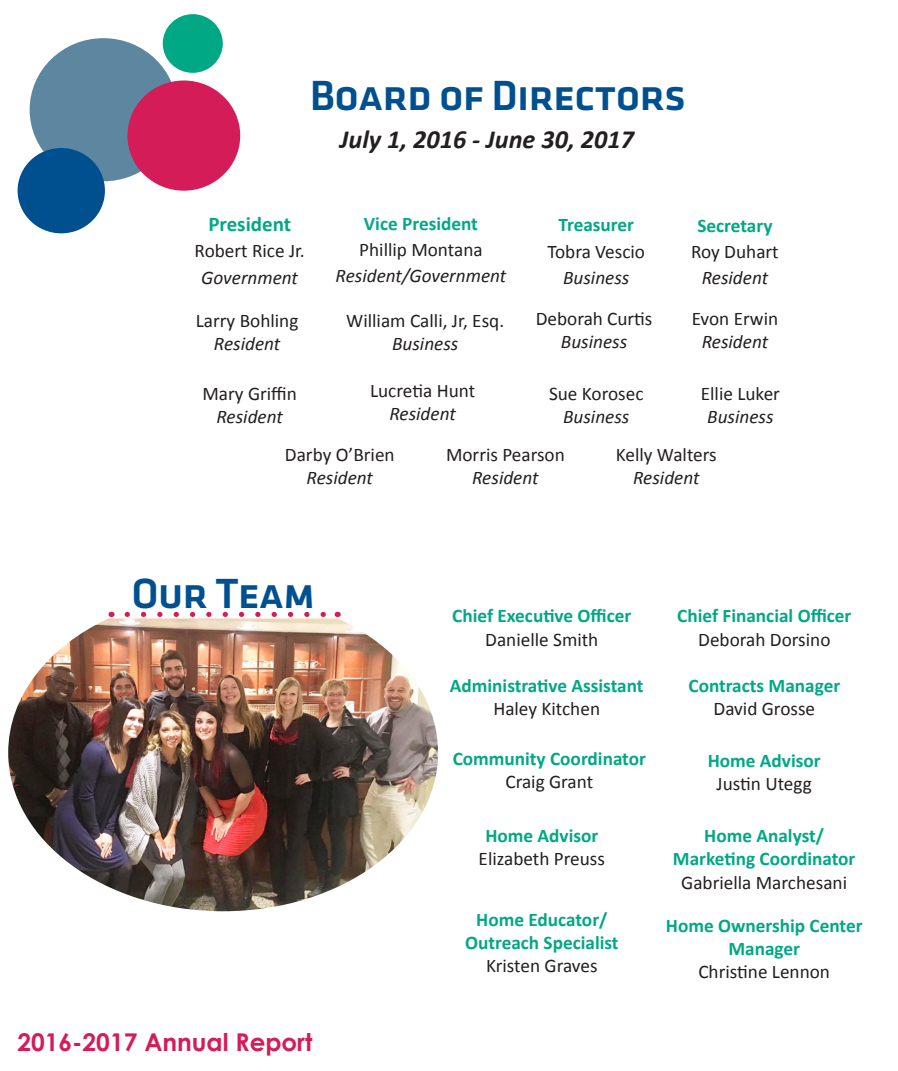
<style>
.page{position:relative;width:898px;height:1071px;background:#fff}
.page>*{position:absolute;margin:0;border:0;box-sizing:border-box;transform-origin:0 0}
.t1{font:43.75px "Klavika Med Caps SC";letter-spacing:-.025em;color:#005090}
.t2{font:italic 700 26.25px "Calibri";color:#231f20}
.t3{font:700 24.5px "Century Gothic";color:#d41c58}
.t4{font:700 21px "Calibri";color:#00a885}
.t5{font:700 19.25px/23.1px "Calibri";color:#00a885;text-align:center}
.t6{font:19.25px/23.1px "Calibri";color:#231f20;text-align:center}
.t7{font:italic 19.25px/26.2px "Calibri";color:#231f20;text-align:center}
.s1{font-style:italic}
.s2{font-weight:700;font-style:normal;color:#00a885}
.s3{font-style:normal}
.s4{font-weight:700;color:#00a885}
.s5{font-weight:400;color:#231f20}
.s6{font-weight:400;font-style:italic;color:#231f20}
</style>
<div class="page">
<div style="left:30px;top:38px;width:147px;height:143px;background:#5d87a1;border-radius:50%"></div>
<div style="left:127px;top:80px;width:113px;height:111px;background:#d41c58;border-radius:50%"></div>
<div style="left:163px;top:14px;width:60px;height:59px;background:#00a885;border-radius:50%"></div>
<div style="left:18px;top:148px;width:87px;height:85px;background:#005090;border-radius:50%"></div>
<img style="left:8px;top:619px;width:430px;height:292px">
<svg style="left:127px;top:612px;width:199px;height:5px"></svg>
<p class="t1" style="left:310px;top:72px;width:377px">Board of Directors</p>
<p class="t2" style="left:340px;top:123px;width:296px">July 1, 2016 - June 30, 2017</p>
<p class="t4" style="left:208px;top:211px;width:84px">President</p>
<p class="t6" style="left:195px;top:238px;width:112px;line-height:26.2px">Robert Rice Jr.<br><span class="s1">Government</span></p>
<p class="t7" style="left:336px;top:210px;width:172px"><span class="s2">Vice President<br></span><span class="s3">Phillip Montana<br></span>Resident/Government</p>
<p class="t6" style="left:547px;top:212px;width:99px;line-height:26.2px"><span class="s4">Treasurer<br></span>Tobra Vescio<br><span class="s1">Business</span></p>
<p class="t5" style="left:691px;top:212px;width:89px;line-height:26.2px">Secretary<br><span class="s5">Roy Duhart<br></span><span class="s6">Resident</span></p>
<p class="t6" style="left:536px;top:307px;width:118px">Deborah Curtis<br><span class="s1">Business</span></p>
<p class="t6" style="left:346px;top:309px;width:159px">William Calli, Jr, Esq.<br><span class="s1">Business</span></p>
<p class="t6" style="left:691px;top:307px;width:88px">Evon Erwin<br><span class="s1">Resident</span></p>
<p class="t6" style="left:549px;top:382px;width:96px">Sue Korosec<br><span class="s1">Business</span></p>
<p class="t6" style="left:196px;top:309px;width:104px">Larry Bohling<br><span class="s1">Resident</span></p>
<p class="t6" style="left:202px;top:382px;width:96px">Mary Griffin<br><span class="s1">Resident</span></p>
<p class="t6" style="left:701px;top:382px;width:81px">Ellie Luker<br><span class="s1">Business</span></p>
<p class="t6" style="left:446px;top:443px;width:120px">Morris Pearson<br><span class="s1">Resident</span></p>
<p class="t6" style="left:616px;top:443px;width:102px">Kelly Walters<br><span class="s1">Resident</span></p>
<p class="t6" style="left:370px;top:379px;width:107px">Lucretia Hunt<br><span class="s1">Resident</span></p>
<p class="t6" style="left:285px;top:443px;width:111px">Darby O’Brien<br><span class="s1">Resident</span></p>
<p class="t1" style="left:131px;top:570px;width:185px">Our Team</p>
<p class="t3" style="left:17px;top:1024px;width:296px">2016-2017 Annual Report</p>
<p class="t5" style="left:452px;top:604px;width:181px">Chief Executive Officer<br><span class="s5">Danielle Smith</span></p>
<p class="t5" style="left:677px;top:604px;width:176px">Chief Financial Officer<br><span class="s5">Deborah Dorsino</span></p>
<p class="t5" style="left:450px;top:674px;width:195px">Administrative Assistant<br><span class="s5">Haley Kitchen</span></p>
<p class="t5" style="left:453px;top:747px;width:195px">Community Coordinator<br><span class="s5">Craig Grant</span></p>
<p class="t5" style="left:688px;top:674px;width:153px">Contracts Manager<br><span class="s5">David Grosse</span></p>
<p class="t5" style="left:708px;top:749px;width:114px">Home Advisor<br><span class="s5">Justin Utegg</span></p>
<p class="t6" style="left:478px;top:824px;width:128px"><span class="s4">Home Advisor<br></span>Elizabeth Preuss</p>
<p class="t5" style="left:465px;top:908px;width:155px">Home Educator/<br>Outreach Specialist<br><span class="s5">Kristen Graves</span></p>
<p class="t5" style="left:673px;top:824px;width:184px">Home Analyst/<br>Marketing Coordinator<br><span class="s5">Gabriella Marchesani</span></p>
<p class="t5" style="left:666px;top:914px;width:198px">Home Ownership Center<br>Manager<br><span class="s5">Christine Lennon</span></p>
</div>
